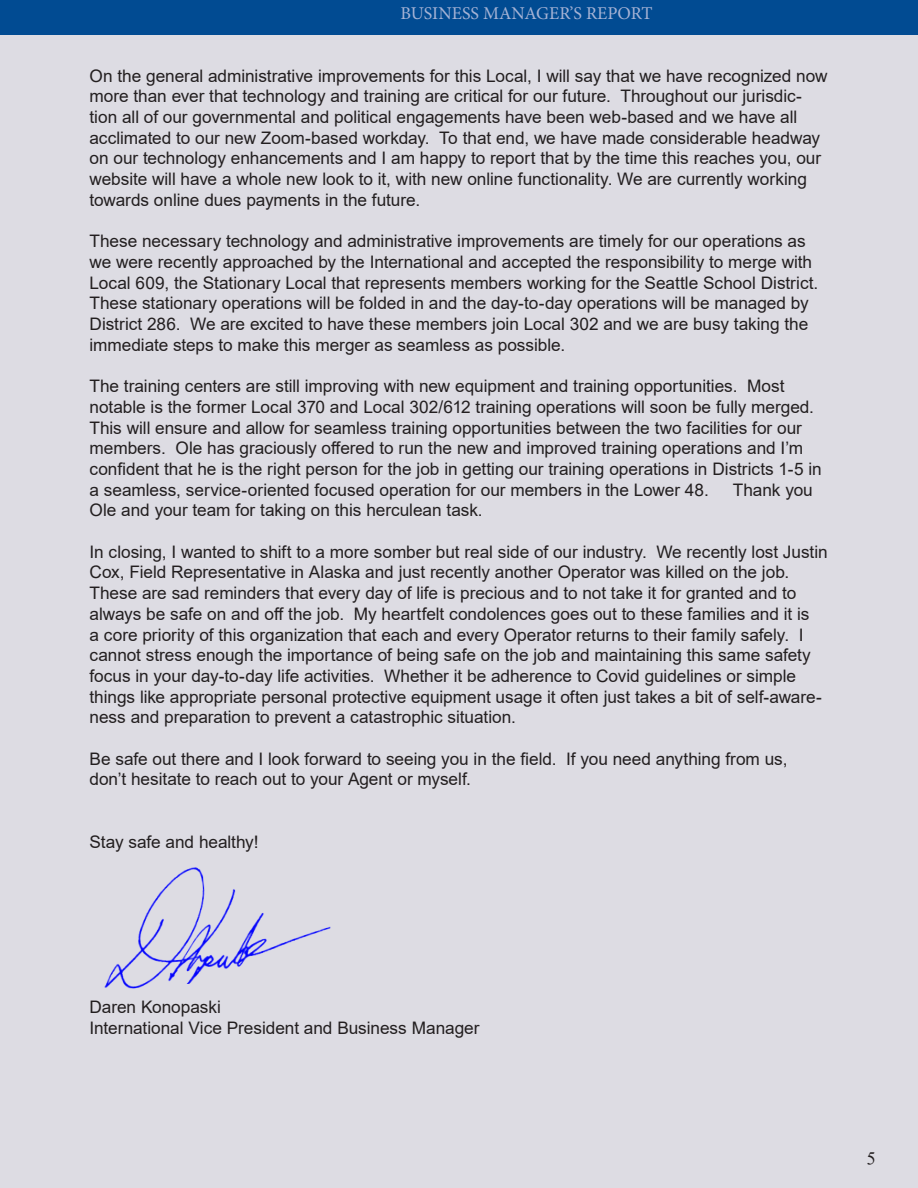
<style>
.page{position:relative;width:918px;height:1188px;background:#dddce3}
.page>*{position:absolute;margin:0;border:0;box-sizing:border-box;transform-origin:0 0}
.t1{font:18px "Minion Pro";color:#a6b3d5}
.t2{font:18px "Times New Roman";color:#231f20}
.t3{font:17.25px/20.7px "Arial";letter-spacing:-.005em;color:#231f20}
</style>
<div class="page">
<div style="left:0;top:0;width:918px;height:34px;background:#014b92"></div>
<img style="left:104px;top:867px;width:227px;height:122px">
<p class="t1" style="left:400px;top:1px;width:254px">BUSINESS MANAGER’S REPORT</p>
<p class="t3" style="left:90px;top:65px;width:740px">On the general administrative improvements for this Local, I will say that we have recognized now more than ever that technology and training are critical for our future. Throughout our jurisdic&shy;tion all of our governmental and political engagements have been web-based and we have all acclimated to our new Zoom-based workday. To that end, we have made considerable headway on our technology enhancements and I am happy to report that by the time this reaches you, our website will have a whole new look to it, with new online functionality. We are currently working towards online dues payments in the future.</p>
<p class="t3" style="left:90px;top:231px;width:730px">These necessary technology and administrative improvements are timely for our operations as we were recently approached by the International and accepted the responsibility to merge with Local 609, the Stationary Local that represents members working for the Seattle School District.<br>These stationary operations will be folded in and the day-to-day operations will be managed by District 286. We are excited to have these members join Local 302 and we are busy taking the immediate steps to make this merger as seamless as possible.</p>
<p class="t3" style="left:90px;top:376px;width:734px">The training centers are still improving with new equipment and training opportunities. Most notable is the former Local 370 and Local 302/612 training operations will soon be fully merged.<br>This will ensure and allow for seamless training opportunities between the two facilities for our members. Ole has graciously offered to run the new and improved training operations and I’m confident that he is the right person for the job in getting our training operations in Districts 1-5 in a seamless, service-oriented focused operation for our members in the Lower 48.</p>
<p class="t3" style="left:733px;top:479px;width:81px">Thank you</p>
<p class="t3" style="left:90px;top:500px;width:395px">Ole and your team for taking on this herculean task.</p>
<p class="t3" style="left:90px;top:541px;width:740px">In closing, I wanted to shift to a more somber but real side of our industry. We recently lost Justin Cox, Field Representative in Alaska and just recently another Operator was killed on the job.<br>These are sad reminders that every day of life is precious and to not take it for granted and to always be safe on and off the job. My heartfelt condolences goes out to these families and it is<br>a core priority of this organization that each and every Operator returns to their family safely. I cannot stress enough the importance of being safe on the job and maintaining this same safety focus in your day-to-day life activities. Whether it be adherence to Covid guidelines or simple things like appropriate personal protective equipment usage it often just takes a bit of self-aware&shy;ness and preparation to prevent a catastrophic situation.</p>
<p class="t3" style="left:90px;top:748px;width:700px">Be safe out there and I look forward to seeing you in the field. If you need anything from us, don’t hesitate to reach out to your Agent or myself.</p>
<p class="t3" style="left:90px;top:831px;width:171px">Stay safe and healthy!</p>
<p class="t3" style="left:90px;top:997px;width:133px">Daren Konopaski</p>
<p class="t3" style="left:90px;top:1017px;width:391px">International Vice President and Business Manager</p>
<p class="t2" style="left:872px;top:1136px;width:10px">5</p>
<p class="t2" style="left:867px;top:1142px;width:9px">5</p>
</div>
